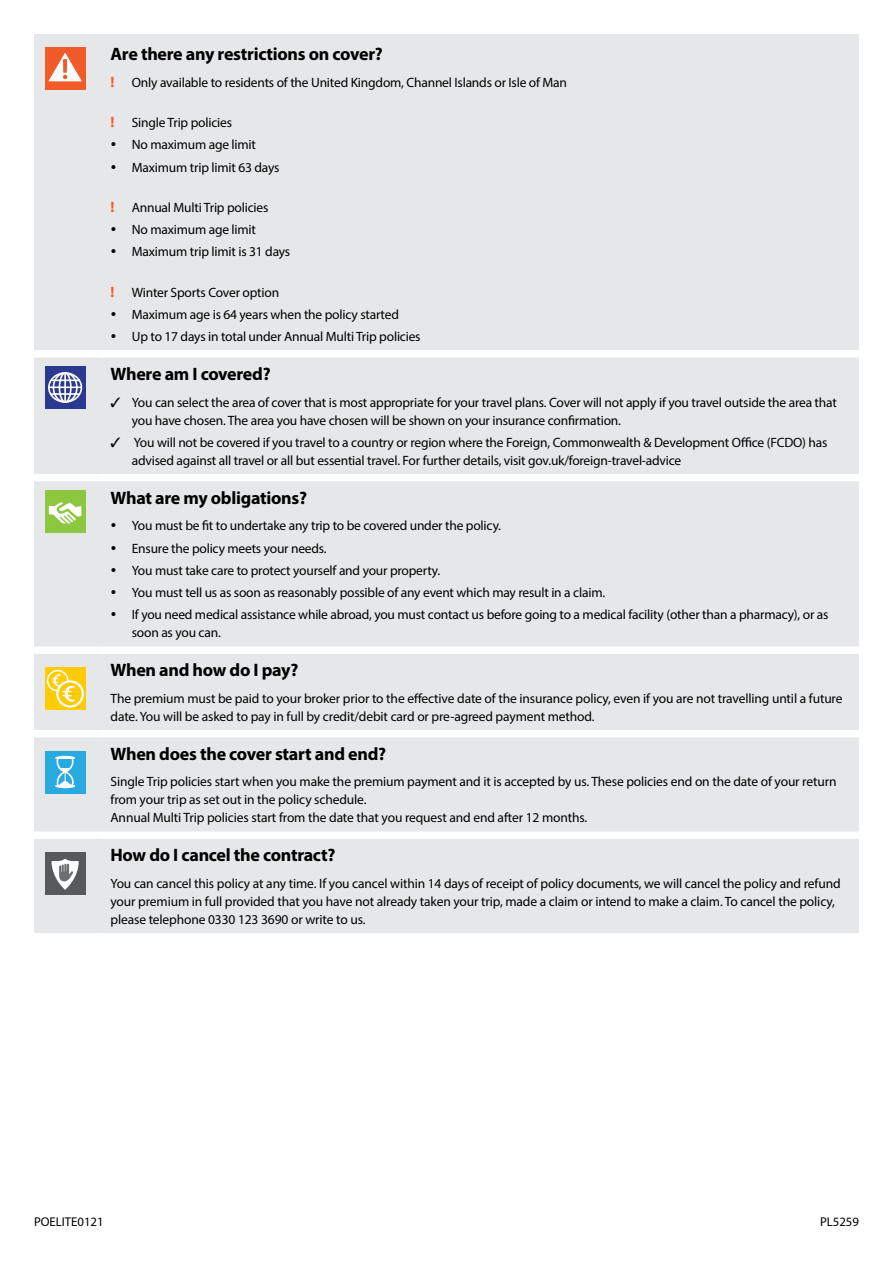
<style>
.page{position:relative;width:893px;height:1263px;background:#fff}
.page>*{position:absolute;margin:0;border:0;box-sizing:border-box;transform-origin:0 0}
.t1{font:700 18px "Myriad Pro";letter-spacing:-.015em;color:#000}
.t2{font:13.5px/22.2px "Myriad Pro";letter-spacing:-.015em;color:#000}
.t3{font:12.75px "Myriad Pro";color:#000}
.s1{font-weight:700;font-size:15px;color:#f1592a}
</style>
<div class="page">
<div style="left:34px;top:34px;width:825px;height:899px;background:#e6e7e8"></div>
<div style="left:34px;top:350px;width:64px;height:8px;background:#fff"></div>
<div style="left:98px;top:350px;width:761px;height:8px;background:#fff"></div>
<div style="left:34px;top:474px;width:64px;height:7px;background:#fff"></div>
<div style="left:98px;top:474px;width:761px;height:7px;background:#fff"></div>
<div style="left:34px;top:646px;width:64px;height:8px;background:#fff"></div>
<div style="left:98px;top:646px;width:761px;height:8px;background:#fff"></div>
<div style="left:34px;top:730px;width:64px;height:7px;background:#fff"></div>
<div style="left:98px;top:730px;width:761px;height:7px;background:#fff"></div>
<div style="left:34px;top:831px;width:64px;height:8px;background:#fff"></div>
<div style="left:98px;top:831px;width:761px;height:8px;background:#fff"></div>
<div style="left:45px;top:47px;width:41px;height:42px;background:#f15a29"></div>
<svg style="left:48px;top:53px;width:34px;height:28px"></svg>
<svg style="left:45px;top:367px;width:41px;height:42px"></svg>
<div style="left:48px;top:372px;width:34px;height:31px;border:2px solid #fff;border-radius:50%"></div>
<div style="left:53px;top:372px;width:25px;height:31px;border:2px solid #fff;border-radius:50%"></div>
<div style="left:59px;top:372px;width:13px;height:31px;border:2px solid #fff;border-radius:50%"></div>
<hr style="left:64px;top:373px;width:2px;height:30px;background:#fff">
<hr style="left:51px;top:379px;width:29px;height:2px;background:#fff">
<hr style="left:51px;top:393px;width:29px;height:2px;background:#fff">
<hr style="left:49px;top:386px;width:32px;height:2px;background:#fff">
<div style="left:45px;top:490px;width:41px;height:43px;background:#8dc63f"></div>
<svg style="left:49px;top:502px;width:33px;height:22px"></svg>
<svg style="left:45px;top:667px;width:41px;height:43px"></svg>
<div style="left:47px;top:670px;width:22px;height:21px;border:2px solid #fff;border-radius:50%"></div>
<svg style="left:57px;top:681px;width:26px;height:25px"></svg>
<div style="left:56px;top:680px;width:28px;height:27px;border:2px solid #fff;border-radius:50%"></div>
<svg style="left:51px;top:673px;width:25px;height:30px"></svg>
<div style="left:45px;top:751px;width:41px;height:42px;background:#28aae1"></div>
<svg style="left:55px;top:756px;width:20px;height:32px"></svg>
<div style="left:45px;top:852px;width:41px;height:43px;background:#58595b"></div>
<svg style="left:52px;top:859px;width:27px;height:31px"></svg>
<svg style="left:112px;top:142px;width:4px;height:4px"></svg>
<svg style="left:112px;top:165px;width:4px;height:4px"></svg>
<svg style="left:112px;top:227px;width:4px;height:4px"></svg>
<svg style="left:112px;top:249px;width:4px;height:4px"></svg>
<svg style="left:112px;top:312px;width:4px;height:4px"></svg>
<svg style="left:112px;top:334px;width:4px;height:4px"></svg>
<svg style="left:112px;top:523px;width:4px;height:4px"></svg>
<svg style="left:112px;top:546px;width:4px;height:4px"></svg>
<svg style="left:112px;top:568px;width:4px;height:4px"></svg>
<svg style="left:112px;top:590px;width:4px;height:4px"></svg>
<svg style="left:112px;top:612px;width:4px;height:4px"></svg>
<h1 class="t1" style="left:111px;top:42px;width:274px">Are there any restrictions on cover?</h1>
<p class="t2" style="left:111px;top:71px;width:458px"><span class="s1">!</span> Only available to residents of the United Kingdom, Channel Islands or Isle of Man</p>
<p class="t2" style="left:132px;top:111px;width:149px;text-indent:-21px"><span class="s1">!</span> Single Trip policies<br>No maximum age limit<br>Maximum trip limit 63 days</p>
<p class="t2" style="left:132px;top:196px;width:160px;text-indent:-21px"><span class="s1">!</span> Annual Multi Trip policies<br>No maximum age limit<br>Maximum trip limit is 31 days</p>
<p class="t2" style="left:132px;top:281px;width:290px;text-indent:-21px"><span class="s1">!</span> Winter Sports Cover option<br>Maximum age is 64 years when the policy started<br>Up to 17 days in total under Annual Multi Trip policies</p>
<h1 class="t1" style="left:111px;top:362px;width:162px">Where am I covered?</h1>
<p class="t2" style="left:132px;top:393px;width:707px;line-height:18px;text-indent:-21px">✓ You can select the area of cover that is most appropriate for your travel plans. Cover will not apply if you travel outside the area that you have chosen. The area you have chosen will be shown on your insurance confirmation.</p>
<p class="t2" style="left:132px;top:433px;width:697px;line-height:18px;text-indent:-21px">✓ You will not be covered if you travel to a country or region where the Foreign, Commonwealth &amp; Development Office (FCDO) has advised against all travel or all but essential travel. For further details, visit gov.uk/foreign-travel-advice</p>
<h1 class="t1" style="left:111px;top:486px;width:198px">What are my obligations?</h1>
<p class="t2" style="left:132px;top:514px;width:698px">You must be fit to undertake any trip to be covered under the policy.<br>Ensure the policy meets your needs.<br>You must take care to protect yourself and your property.<br>You must tell us as soon as reasonably possible of any event which may result in a claim.<br>If you need medical assistance while abroad, you must contact us before going to a medical facility (other than a pharmacy), or as</p>
<p class="t2" style="left:132px;top:621px;width:90px">soon as you can.</p>
<h1 class="t1" style="left:111px;top:659px;width:189px">When and how do I pay?</h1>
<p class="t2" style="left:111px;top:689px;width:733px;line-height:18px">The premium must be paid to your broker prior to the effective date of the insurance policy, even if you are not travelling until a future date. You will be asked to pay in full by credit/debit card or pre-agreed payment method.</p>
<h1 class="t1" style="left:111px;top:742px;width:277px">When does the cover start and end?</h1>
<p class="t2" style="left:111px;top:773px;width:727px;line-height:18px">Single Trip policies start when you make the premium payment and it is accepted by us. These policies end on the date of your return from your trip as set out in the policy schedule.<br>Annual Multi Trip policies start from the date that you request and end after 12 months.</p>
<h1 class="t1" style="left:111px;top:844px;width:226px">How do I cancel the contract?</h1>
<p class="t2" style="left:111px;top:874px;width:732px;line-height:18px">You can cancel this policy at any time. If you cancel within 14 days of receipt of policy documents, we will cancel the policy and refund your premium in full provided that you have not already taken your trip, made a claim or intend to make a claim. To cancel the policy, please telephone 0330 123 3690 or write to us.</p>
<p class="t3" style="left:34px;top:1213px;width:71px">POELITE0121</p>
<p class="t3" style="left:820px;top:1213px;width:40px">PL5259</p>
</div>
